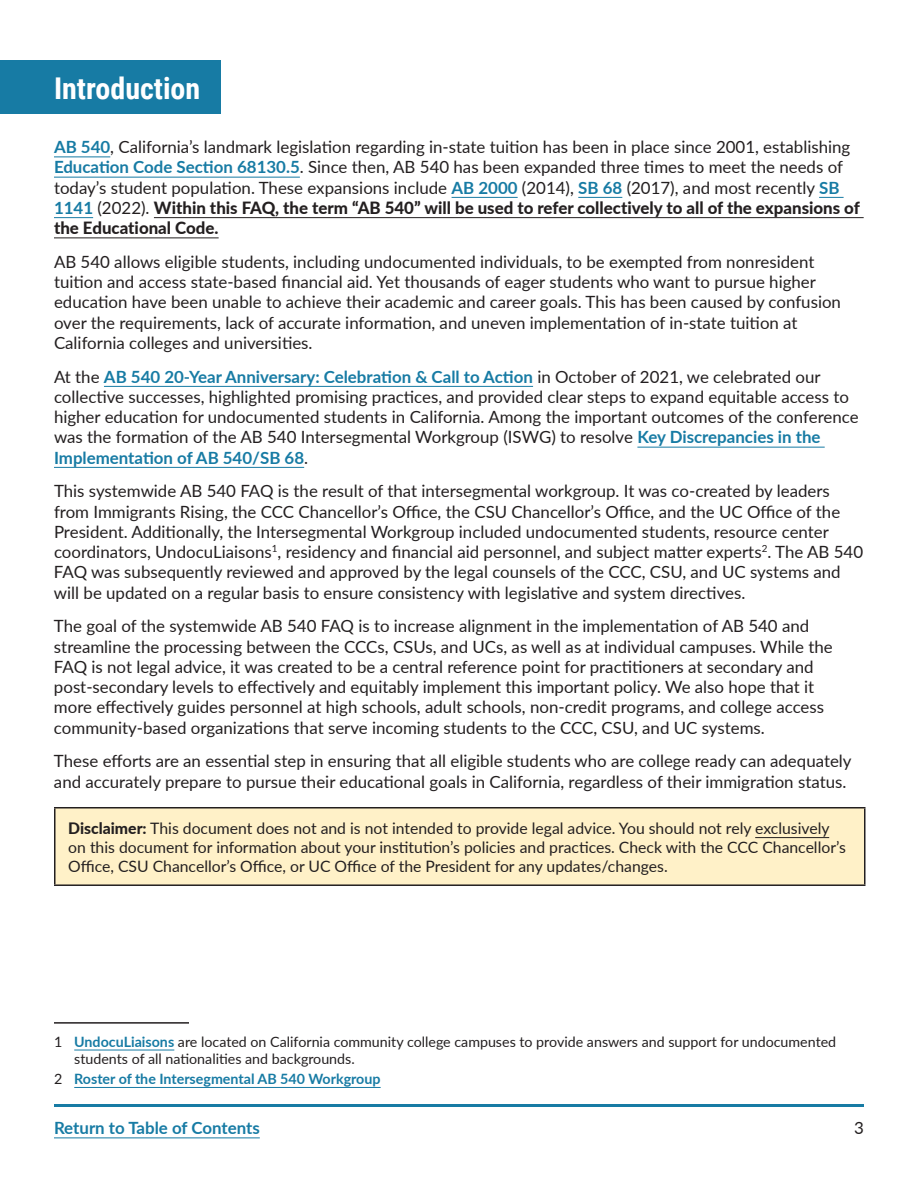
<style>
.page{position:relative;width:918px;height:1188px;background:#fff}
.page>*{position:absolute;margin:0;border:0;box-sizing:border-box;transform-origin:0 0}
.Header_1_FAQ{font:700 30px "Roboto Condensed";color:#fff}
.t1{font:16.8px/20.2px "Lato";color:#231f20}
.t2{font:700 16.8px "Lato";color:#177ba4}
.Paragraph_Disclaimer{font:15.75px/18.9px "Lato";color:#231f20}
.t3{font:14.25px/17.1px "Lato";color:#231f20}
.t4{font:700 14.25px "Lato";color:#177ba4}
.s1{font-weight:700;color:#177ba4}
.s2{font-weight:800}
.s3{font-weight:400;color:#231f20}
</style>
<div class="page">
<hr style="left:54px;top:1104px;width:405px;height:3px;background:#177ba4">
<hr style="left:54px;top:1137px;width:206px;height:1px;background:#177ba4">
<hr style="left:459px;top:1104px;width:405px;height:3px;background:#177ba4">
<div style="left:0;top:61px;width:221px;height:53px;background:#177ba4"></div>
<hr style="left:54px;top:1022px;width:135px;height:2px;background:#231f20">
<hr style="left:74px;top:1050px;width:100px;height:1px;background:#177ba4">
<hr style="left:74px;top:1087px;width:307px;height:1px;background:#177ba4">
<hr style="left:54px;top:156px;width:56px;height:1px;background:#177ba4">
<hr style="left:54px;top:177px;width:246px;height:1px;background:#177ba4">
<hr style="left:452px;top:197px;width:66px;height:1px;background:#177ba4">
<hr style="left:578px;top:197px;width:44px;height:1px;background:#177ba4">
<svg style="left:819px;top:197px;width:25px;height:1px"></svg>
<hr style="left:54px;top:217px;width:39px;height:1px;background:#177ba4">
<hr style="left:154px;top:217px;width:710px;height:1px;background:#231f20">
<hr style="left:54px;top:237px;width:165px;height:1px;background:#231f20">
<hr style="left:104px;top:386px;width:429px;height:1px;background:#177ba4">
<hr style="left:637px;top:447px;width:188px;height:1px;background:#177ba4">
<hr style="left:54px;top:467px;width:250px;height:1px;background:#177ba4">
<div style="left:55px;top:808px;width:810px;height:77px;background:#fff1c8"></div>
<hr style="left:54px;top:807px;width:812px;height:1px;background:#231f20">
<hr style="left:54px;top:809px;width:2px;height:75px;background:#231f20">
<hr style="left:864px;top:809px;width:2px;height:75px;background:#231f20">
<hr style="left:54px;top:884px;width:812px;height:2px;background:#231f20">
<hr style="left:755px;top:837px;width:74px;height:1px;background:#231f20">
<h1 class="Header_1_FAQ" style="left:54px;top:67px;width:148px">Introduction</h1>
<p class="t1" style="left:54px;top:136px;width:807px"><span class="s1">AB 540</span>, California’s landmark legislation regarding in-state tuition has been in place since 2001, establishing <span class="s1">Education Code Section 68130.5</span>. Since then, AB 540 has been expanded three times to meet the needs of today’s student population. These expansions include <span class="s1">AB 2000</span> (2014), <span class="s1">SB 68</span> (2017), and most recently <span class="s1">SB 1141</span> (2022). <span class="s2">Within this FAQ, the term “AB 540” will be used to refer collectively to all of the expansions of the Educational Code.</span></p>
<p class="t1" style="left:54px;top:251px;width:789px">AB 540 allows eligible students, including undocumented individuals, to be exempted from nonresident tuition and access state-based financial aid. Yet thousands of eager students who want to pursue higher education have been unable to achieve their academic and career goals. This has been caused by confusion over the requirements, lack of accurate information, and uneven implementation of in-state tuition at California colleges and universities.</p>
<p class="t1" style="left:54px;top:366px;width:806px">At the <span class="s1">AB 540 20-Year Anniversary: Celebration &amp; Call to Action</span> in October of 2021, we celebrated our collective successes, highlighted promising practices, and provided clear steps to expand equitable access to higher education for undocumented students in California. Among the important outcomes of the conference was the formation of the AB 540 Intersegmental Workgroup (ISWG) to resolve <span class="s1">Key Discrepancies in the Implementation of AB 540/SB 68</span>.</p>
<p class="t1" style="left:54px;top:480px;width:811px">This systemwide AB 540 FAQ is the result of that intersegmental workgroup. It was co-created by leaders from Immigrants Rising, the CCC Chancellor’s Office, the CSU Chancellor’s Office, and the UC Office of the President. Additionally, the Intersegmental Workgroup included undocumented students, resource center coordinators, UndocuLiaisons<sup>1</sup>, residency and financial aid personnel, and subject matter experts<sup>2</sup>. The AB 540<br>FAQ was subsequently reviewed and approved by the legal counsels of the CCC, CSU, and UC systems and will be updated on a regular basis to ensure consistency with legislative and system directives.</p>
<p class="t1" style="left:54px;top:615px;width:780px">The goal of the systemwide AB 540 FAQ is to increase alignment in the implementation of AB 540 and streamline the processing between the CCCs, CSUs, and UCs, as well as at individual campuses. While the FAQ is not legal advice, it was created to be a central reference point for practitioners at secondary and post-secondary levels to effectively and equitably implement this important policy. We also hope that it more effectively guides personnel at high schools, adult schools, non-credit programs, and college access community-based organizations that serve incoming students to the CCC, CSU, and UC systems.</p>
<p class="t1" style="left:54px;top:750px;width:799px">These efforts are an essential step in ensuring that all eligible students who are college ready can adequately and accurately prepare to pursue their educational goals in California, regardless of their immigration status.</p>
<p class="Paragraph_Disclaimer" style="left:68px;top:818px;width:779px"><span class="s2">Disclaimer:</span> This document does not and is not intended to provide legal advice. You should not rely exclusively on this document for information about your institution’s policies and practices. Check with the CCC Chancellor’s<br>Office, CSU Chancellor’s Office, or UC Office of the President for any updates/changes.</p>
<p class="t3" style="left:74px;top:1032px;width:764px;text-indent:-20px">1 <span class="s1">UndocuLiaisons</span> are located on California community college campuses to provide answers and support for undocumented students of all nationalities and backgrounds.</p>
<p class="t4" style="left:54px;top:1068px;width:328px"><span class="s3">2</span> Roster of the Intersegmental AB 540 Workgroup</p>
<p class="t2" style="left:54px;top:1116px;width:207px">Return to Table of Contents</p>
<p class="t1" style="left:854px;top:1117px;width:11px">3</p>
</div>
